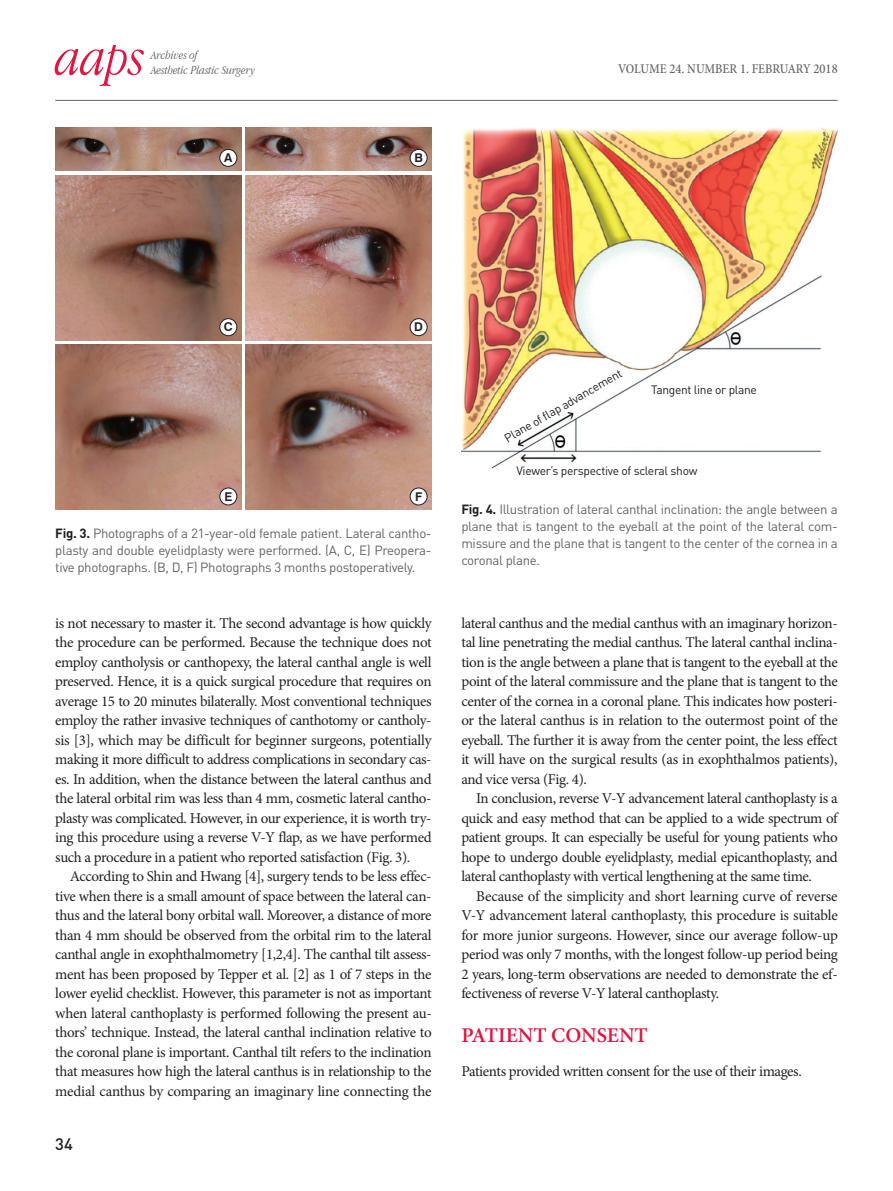
<style>
.page{position:relative;width:893px;height:1191px;background:#fff}
.page>*{position:absolute;margin:0;border:0;box-sizing:border-box;transform-origin:0 0}
.t1{font:italic 300 54px "Apple Garamond";color:#e21542}
.t2{font:600 21px "Minion Pro";color:#e21542}
.t3{font:500 16.5px "DIN Pro";color:#231f20}
.t4{font:15px/19.5px "Minion Pro";letter-spacing:-.025em;color:#231f20;text-align:justify}
.t5{font:500 condensed 13.5px "Minion Pro";color:#636366}
.t6{font:13.2px/17.1px "DIN Pro";letter-spacing:-.025em;color:#636366;text-align:justify}
.t7{font:italic 300 12.45px/15px "Apple Garamond";color:#57585a}
.t8{font:700 12.15px "Swiss 721 BT";color:#231f20}
.t9{font:12px "DIN Pro";letter-spacing:-.025em;color:#231f20}
.s1{font-weight:700;color:#231f20}
</style>
<div class="page">
<hr style="left:55px;top:100px;width:783px;height:1px;background:#636366">
<img style="left:246px;top:344px;width:186px;height:165px">
<img style="left:246px;top:175px;width:186px;height:165px">
<img style="left:246px;top:128px;width:186px;height:43px">
<img style="left:55px;top:344px;width:186px;height:165px">
<img style="left:55px;top:175px;width:186px;height:165px">
<img style="left:55px;top:128px;width:186px;height:43px">
<div style="left:220px;top:149px;width:17px;height:17px;background:#fff;border-radius:50%"></div>
<div style="left:220px;top:149px;width:17px;height:18px;border:1px solid #231f20;border-radius:50%"></div>
<div style="left:410px;top:149px;width:17px;height:17px;background:#fff;border-radius:50%"></div>
<div style="left:410px;top:149px;width:17px;height:18px;border:1px solid #231f20;border-radius:50%"></div>
<div style="left:220px;top:319px;width:17px;height:17px;background:#fff;border-radius:50%"></div>
<div style="left:220px;top:318px;width:17px;height:18px;border:1px solid #231f20;border-radius:50%"></div>
<div style="left:410px;top:319px;width:17px;height:17px;background:#fff;border-radius:50%"></div>
<div style="left:410px;top:318px;width:17px;height:18px;border:1px solid #231f20;border-radius:50%"></div>
<div style="left:410px;top:488px;width:17px;height:17px;background:#fff;border-radius:50%"></div>
<div style="left:410px;top:488px;width:17px;height:17px;border:1px solid #231f20;border-radius:50%"></div>
<div style="left:220px;top:488px;width:17px;height:17px;background:#fff;border-radius:50%"></div>
<div style="left:220px;top:488px;width:17px;height:17px;border:1px solid #231f20;border-radius:50%"></div>
<img style="left:461px;top:128px;width:377px;height:341px">
<h1 class="t1" style="left:55px;top:25px;width:91px">aaps</h1>
<p class="t7" style="left:151px;top:47px;width:106px">Archives of<br>Aesthetic Plastic Surgery</p>
<p class="t8" style="left:224px;top:150px;width:10px">A</p>
<p class="t8" style="left:414px;top:150px;width:10px">B</p>
<p class="t5" style="left:618px;top:60px;width:221px">VOLUME 24. NUMBER 1. FEBRUARY 2018</p>
<p class="t8" style="left:224px;top:320px;width:10px">C</p>
<p class="t8" style="left:414px;top:320px;width:10px">D</p>
<p class="t8" style="left:224px;top:489px;width:9px">E</p>
<p class="t8" style="left:415px;top:489px;width:9px">F</p>
<p class="t6" style="left:55px;top:524px;width:378px"><span class="s1">Fig. 3.</span> Photographs of a 21-year-old female patient. Lateral cantho&shy;plasty and double eyelidplasty were performed. (A, C, E) Preopera&shy;tive photographs. (B, D, F) Photographs 3 months postoperatively.</p>
<p class="t4" style="left:55px;top:613px;width:378px">is not necessary to master it. The second advantage is how quickly the procedure can be performed. Because the technique does not employ cantholysis or canthopexy, the lateral canthal angle is well preserved. Hence, it is a quick surgical procedure that requires on average 15 to 20 minutes bilaterally. Most conventional techniques employ the rather invasive techniques of canthotomy or cantholy&shy;sis [3], which may be difficult for beginner surgeons, potentially making it more difficult to address complications in secondary cas&shy;es. In addition, when the distance between the lateral canthus and the lateral orbital rim was less than 4 mm, cosmetic lateral cantho&shy;plasty was complicated. However, in our experience, it is worth try&shy;ing this procedure using a reverse V-Y flap, as we have performed such a procedure in a patient who reported satisfaction (Fig. 3).</p>
<p class="t4" style="left:55px;top:866px;width:378px;text-indent:15px">According to Shin and Hwang [4], surgery tends to be less effec&shy;tive when there is a small amount of space between the lateral can&shy;thus and the lateral bony orbital wall. Moreover, a distance of more than 4 mm should be observed from the orbital rim to the lateral canthal angle in exophthalmometry [1,2,4]. The canthal tilt assess&shy;ment has been proposed by Tepper et al. [2] as 1 of 7 steps in the lower eyelid checklist. However, this parameter is not as important when lateral canthoplasty is performed following the present au&shy;thors’ technique. Instead, the lateral canthal inclination relative to the coronal plane is important. Canthal tilt refers to the inclination that measures how high the lateral canthus is in relationship to the medial canthus by comparing an imaginary line connecting the</p>
<p class="t3" style="left:55px;top:1132px;width:19px">34</p>
<p class="t9" style="left:501px;top:432px;width:135px;rotate:-30deg">Plane of flap advancement</p>
<p class="t9" style="left:651px;top:382px;width:107px">Tangent line or plane</p>
<p class="t9" style="left:516px;top:463px;width:183px">Viewer’s perspective of scleral show</p>
<p class="t6" style="left:461px;top:500px;width:378px"><span class="s1">Fig. 4.</span> Illustration of lateral canthal inclination: the angle between a plane that is tangent to the eyeball at the point of the lateral com&shy;missure and the plane that is tangent to the center of the cornea in a coronal plane.</p>
<p class="t4" style="left:461px;top:613px;width:378px">lateral canthus and the medial canthus with an imaginary horizon&shy;tal line penetrating the medial canthus. The lateral canthal inclina&shy;tion is the angle between a plane that is tangent to the eyeball at the point of the lateral commissure and the plane that is tangent to the center of the cornea in a coronal plane. This indicates how posteri&shy;or the lateral canthus is in relation to the outermost point of the eyeball. The further it is away from the center point, the less effect it will have on the surgical results (as in exophthalmos patients), and vice versa (Fig. 4).</p>
<p class="t4" style="left:461px;top:788px;width:378px;text-indent:15px">In conclusion, reverse V-Y advancement lateral canthoplasty is a quick and easy method that can be applied to a wide spectrum of patient groups. It can especially be useful for young patients who hope to undergo double eyelidplasty, medial epicanthoplasty, and lateral canthoplasty with vertical lengthening at the same time.</p>
<p class="t4" style="left:461px;top:886px;width:378px;text-indent:15px">Because of the simplicity and short learning curve of reverse V-Y advancement lateral canthoplasty, this procedure is suitable for more junior surgeons. However, since our average follow-up period was only 7 months, with the longest follow-up period being 2 years, long-term observations are needed to demonstrate the ef&shy;fectiveness of reverse V-Y lateral canthoplasty.</p>
<h2 class="t2" style="left:461px;top:1021px;width:188px">PATIENT CONSENT</h2>
<p class="t4" style="left:461px;top:1061px;width:342px">Patients provided written consent for the use of their images.</p>
</div>
